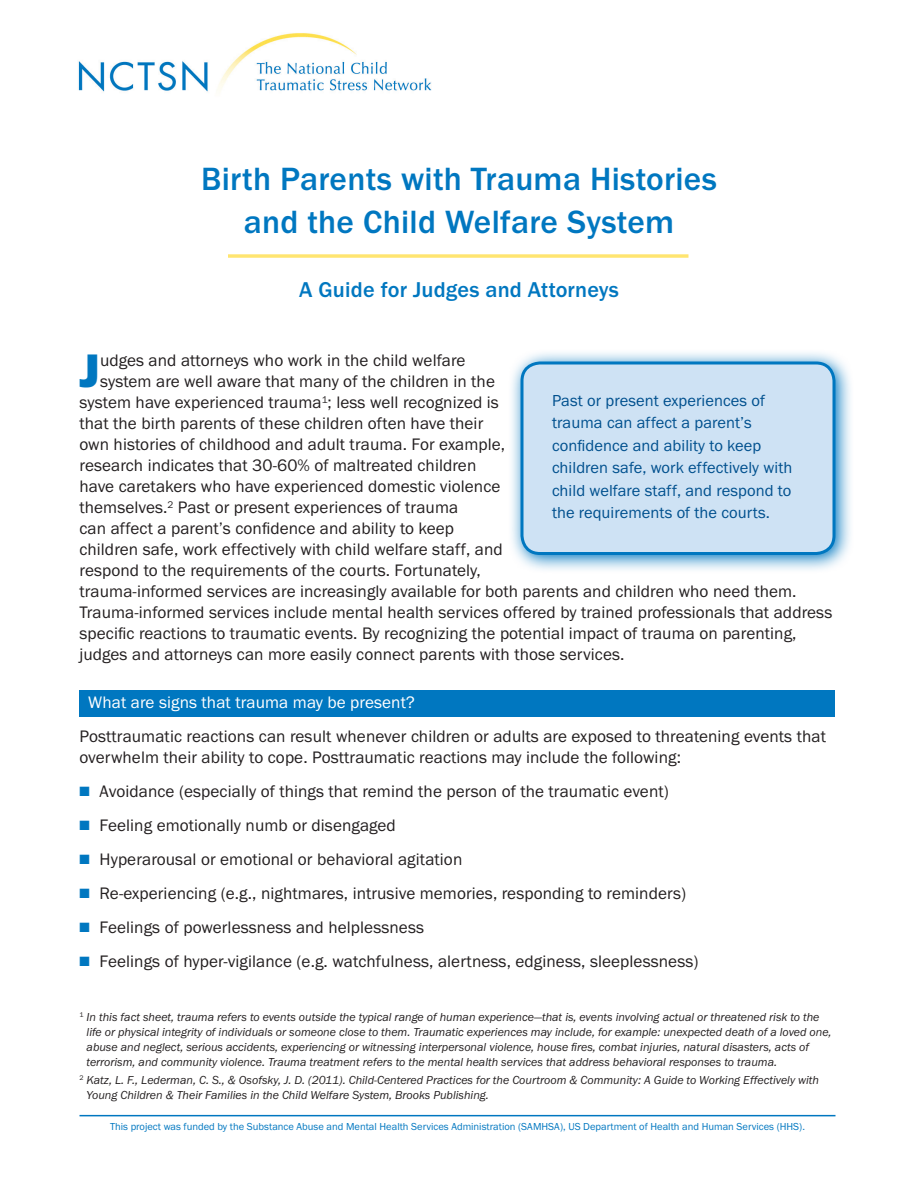
<style>
.page{position:relative;width:918px;height:1188px;background:#fff}
.page>*{position:absolute;margin:0;border:0;box-sizing:border-box;transform-origin:0 0}
.t1{font:48.75px "Franklin Got T Heav";color:#0077c0}
.t2{font:500 33.3px/43px "Franklin Got T";letter-spacing:.01em;color:#0077c0;text-align:center}
.t3{font:500 22.2px "Franklin Got T";letter-spacing:.01em;color:#0077c0}
.t4{font:17.25px/21px "Franklin Got T";letter-spacing:.005em;color:#231f20}
.t5{font:17.25px "Franklin Got T";letter-spacing:.005em;color:#fff}
.t6{font:16.5px/22.5px "Franklin Got T";letter-spacing:.005em;color:#00508e}
.t7{font:italic 12px/15px "Franklin Got T";color:#231f20}
.t8{font:10.5px "Franklin Got T";color:#0077c0}
.s1{color:#0077c0}
</style>
<div class="page">
<div style="left:80px;top:691px;width:756px;height:26px;background:#0077c0"></div>
<svg style="left:511px;top:352px;width:340px;height:218px"></svg>
<div style="left:522px;top:363px;width:312px;height:191px;background:#cee2f4;border-radius:18px"></div>
<div style="left:520px;top:362px;width:316px;height:193px;border:3px solid #0077c0;border-radius:18px"></div>
<img style="left:78px;top:33px;width:354px;height:59px">
<svg style="left:228px;top:254px;width:460px;height:4px;background:#ffe883"></svg>
<hr style="left:80px;top:1115px;width:756px;height:1px;background:#0077c0">
<p class="t2" style="left:201px;top:157px;width:517px">Birth Parents with Trauma Histories and the Child Welfare System</p>
<p class="t3" style="left:299px;top:277px;width:321px">A Guide for Judges and Attorneys</p>
<p class="t1" style="left:80px;top:343px;width:22px">J</p>
<p class="t4" style="left:100px;top:350px;width:367px">udges and attorneys who work in the child welfare</p>
<p class="t4" style="left:100px;top:371px;width:396px">system are well aware that many of the children in the</p>
<p class="t4" style="left:80px;top:392px;width:421px">system have experienced trauma<sup>1</sup>; less well recognized is</p>
<p class="t4" style="left:80px;top:413px;width:405px">that the birth parents of these children often have their</p>
<p class="t4" style="left:80px;top:434px;width:427px">own histories of childhood and adult trauma. For example,</p>
<p class="t4" style="left:80px;top:455px;width:398px">research indicates that 30-60% of maltreated children</p>
<p class="t4" style="left:80px;top:476px;width:423px">have caretakers who have experienced domestic violence</p>
<p class="t4" style="left:80px;top:497px;width:380px">themselves.<sup>2</sup> Past or present experiences of trauma</p>
<p class="t4" style="left:80px;top:518px;width:376px">can affect a parent’s confidence and ability to keep</p>
<p class="t4" style="left:80px;top:539px;width:425px">children safe, work effectively with child welfare staff, and</p>
<p class="t4" style="left:80px;top:560px;width:403px">respond to the requirements of the courts. Fortunately,</p>
<p class="t4" style="left:80px;top:581px;width:719px">trauma-informed services are increasingly available for both parents and children who need them.</p>
<p class="t4" style="left:80px;top:602px;width:754px">Trauma-informed services include mental health services offered by trained professionals that address</p>
<p class="t4" style="left:80px;top:623px;width:719px">specific reactions to traumatic events. By recognizing the potential impact of trauma on parenting,</p>
<p class="t4" style="left:80px;top:644px;width:547px">judges and attorneys can more easily connect parents with those services.</p>
<p class="t5" style="left:88px;top:693px;width:328px">What are signs that trauma may be present?</p>
<p class="t4" style="left:80px;top:726px;width:748px">Posttraumatic reactions can result whenever children or adults are exposed to threatening events that overwhelm their ability to cope. Posttraumatic reactions may include the following:</p>
<p class="t4" style="left:80px;top:781px;width:591px"><span class="s1">■</span> Avoidance (especially of things that remind the person of the traumatic event)</p>
<p class="t4" style="left:80px;top:815px;width:318px"><span class="s1">■</span> Feeling emotionally numb or disengaged</p>
<p class="t4" style="left:80px;top:849px;width:384px"><span class="s1">■</span> Hyperarousal or emotional or behavioral agitation</p>
<p class="t4" style="left:80px;top:883px;width:608px"><span class="s1">■</span> Re-experiencing (e.g., nightmares, intrusive memories, responding to reminders)</p>
<p class="t4" style="left:80px;top:917px;width:346px"><span class="s1">■</span> Feelings of powerlessness and helplessness</p>
<p class="t4" style="left:80px;top:951px;width:621px"><span class="s1">■</span> Feelings of hyper-vigilance (e.g. watchfulness, alertness, edginess, sleeplessness)</p>
<p class="t6" style="left:552px;top:389px;width:242px">Past or present experiences of trauma can affect a parent’s confidence and ability to keep children safe, work effectively with child welfare staff, and respond to the requirements of the courts.</p>
<p class="t7" style="left:87px;top:1009px;width:747px;text-indent:-7px"><sup>1</sup> In this fact sheet, trauma refers to events outside the typical range of human experience—that is, events involving actual or threatened risk to the life or physical integrity of individuals or someone close to them. Traumatic experiences may include, for example: unexpected death of a loved one, abuse and neglect, serious accidents, experiencing or witnessing interpersonal violence, house fires, combat injuries, natural disasters, acts of terrorism, and community violence. Trauma treatment refers to the mental health services that address behavioral responses to trauma.</p>
<p class="t7" style="left:87px;top:1072px;width:734px;text-indent:-7px"><sup>2</sup> Katz, L. F., Lederman, C. S., &amp; Osofsky, J. D. (2011). Child-Centered Practices for the Courtroom &amp; Community: A Guide to Working Effectively with<br>Young Children &amp; Their Families in the Child Welfare System, Brooks Publishing.</p>
<p class="t8" style="left:110px;top:1120px;width:696px">This project was funded by the Substance Abuse and Mental Health Services Administration (SAMHSA), US Department of Health and Human Services (HHS).</p>
</div>
